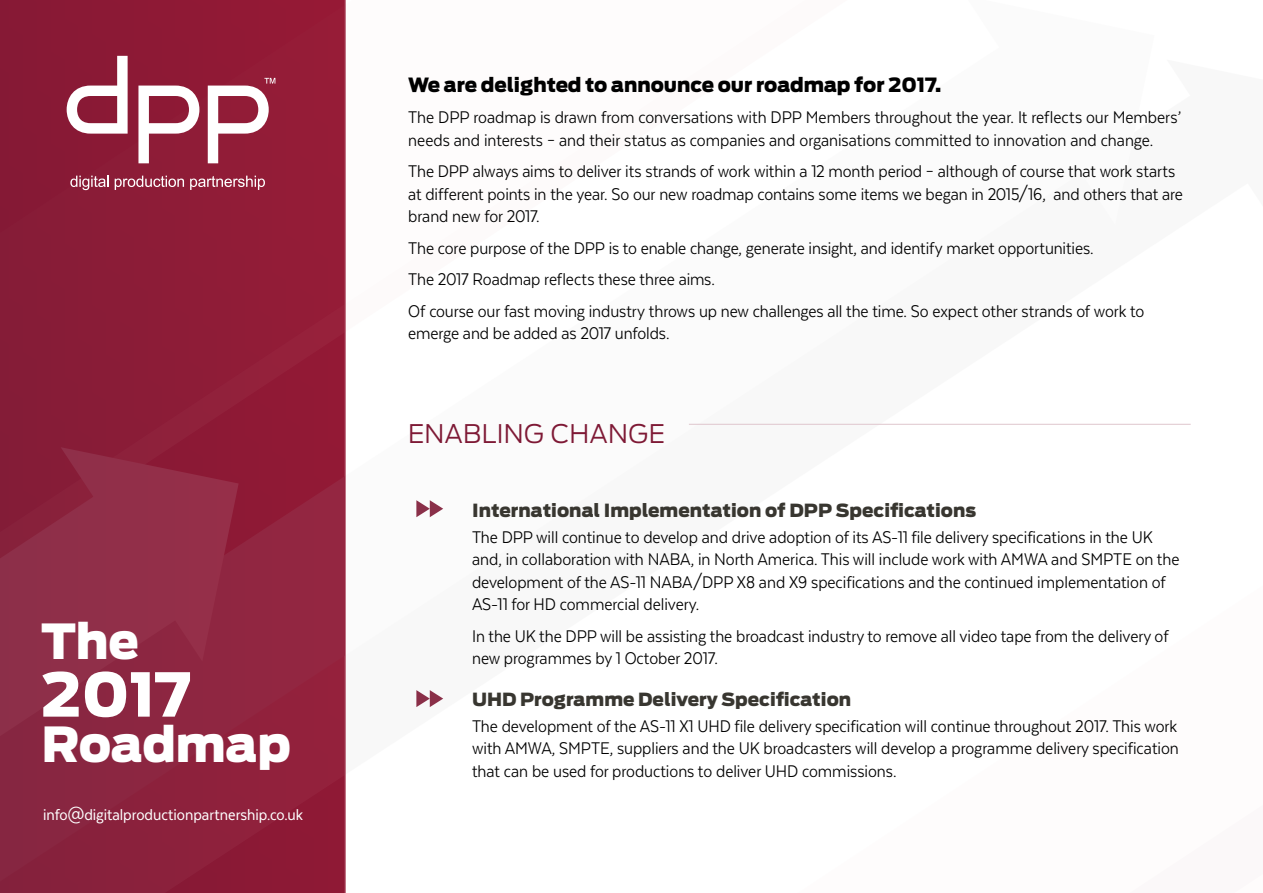
<style>
.page{position:relative;width:1263px;height:893px;background:#fff}
.page>*{position:absolute;margin:0;border:0;box-sizing:border-box;transform-origin:0 0}
.t1{font:900 60px "Antenna";color:#fff}
.t2{font:900 48px "Antenna";color:#fff}
.SECTION_HEADING{font:300 25.5px "Antenna";letter-spacing:.01em;color:#7e1935}
.t3{font:19.5px/22.5px "Texta Narrow";color:#000}
.t4{font:900 19.5px "Antenna";color:#000}
.Roadmap_entry{font:900 18px "Antenna";color:#383630}
.knock_out{font:18px "Texta Narrow";letter-spacing:-.005em;color:#fff}
</style>
<div class="page">
<div style="left:0;top:0;width:345px;height:893px;background:linear-gradient(to bottom,#8e1935,#8d2742)"></div>
<svg style="left:138px;top:86px;width:61px;height:77px"></svg>
<svg style="left:67px;top:56px;width:61px;height:78px"></svg>
<svg style="left:70px;top:176px;width:39px;height:14px"></svg>
<svg style="left:115px;top:176px;width:69px;height:14px"></svg>
<svg style="left:190px;top:176px;width:75px;height:14px"></svg>
<svg style="left:208px;top:78px;width:67px;height:85px"></svg>
<hr style="left:689px;top:424px;width:502px;height:1px;background:#dfc6cd">
<svg style="left:416px;top:500px;width:27px;height:17px"></svg>
<svg style="left:416px;top:690px;width:27px;height:17px"></svg>
<p class="t2" style="left:41px;top:611px;width:99px">The</p>
<p class="t1" style="left:41px;top:657px;width:152px">2017</p>
<p class="t2" style="left:41px;top:715px;width:251px">Roadmap</p>
<p class="knock_out" style="left:43px;top:805px;width:261px">info@digitalproductionpartnership.co.uk</p>
<p class="t4" style="left:408px;top:72px;width:535px">We are delighted to announce our roadmap for 2017.</p>
<p class="t3" style="left:408px;top:106px;width:774px">The DPP roadmap is drawn from conversations with DPP Members throughout the year. It reflects our Members’ needs and interests – and their status as companies and organisations committed to innovation and change.</p>
<p class="t3" style="left:408px;top:160px;width:776px">The DPP always aims to deliver its strands of work within a 12 month period – although of course that work starts at different points in the year. So our new roadmap contains some items we began in 2015/16, and others that are brand new for 2017.</p>
<p class="t3" style="left:408px;top:236px;width:687px">The core purpose of the DPP is to enable change, generate insight, and identify market opportunities.</p>
<p class="t3" style="left:408px;top:268px;width:308px">The 2017 Roadmap reflects these three aims.</p>
<p class="t3" style="left:408px;top:299px;width:738px">Of course our fast moving industry throws up new challenges all the time. So expect other strands of work to emerge and be added as 2017 unfolds.</p>
<p class="SECTION_HEADING" style="left:408px;top:418px;width:258px">ENABLING CHANGE</p>
<p class="Roadmap_entry" style="left:472px;top:500px;width:506px">International Implementation of DPP Specifications</p>
<p class="t3" style="left:472px;top:526px;width:709px">The DPP will continue to develop and drive adoption of its AS-11 file delivery specifications in the UK and, in collaboration with NABA, in North America. This will include work with AMWA and SMPTE on the development of the AS-11 NABA/DPP X8 and X9 specifications and the continued implementation of AS-11 for HD commercial delivery.</p>
<p class="t3" style="left:472px;top:625px;width:698px">In the UK the DPP will be assisting the broadcast industry to remove all video tape from the delivery of new programmes by 1 October 2017.</p>
<p class="Roadmap_entry" style="left:472px;top:689px;width:381px">UHD Programme Delivery Specification</p>
<p class="t3" style="left:472px;top:715px;width:708px;text-align:justify">The development of the AS-11 X1 UHD file delivery specification will continue throughout 2017. This work with AMWA, SMPTE, suppliers and the UK broadcasters will develop a programme delivery specification that can be used for productions to deliver UHD commissions.</p>
</div>
